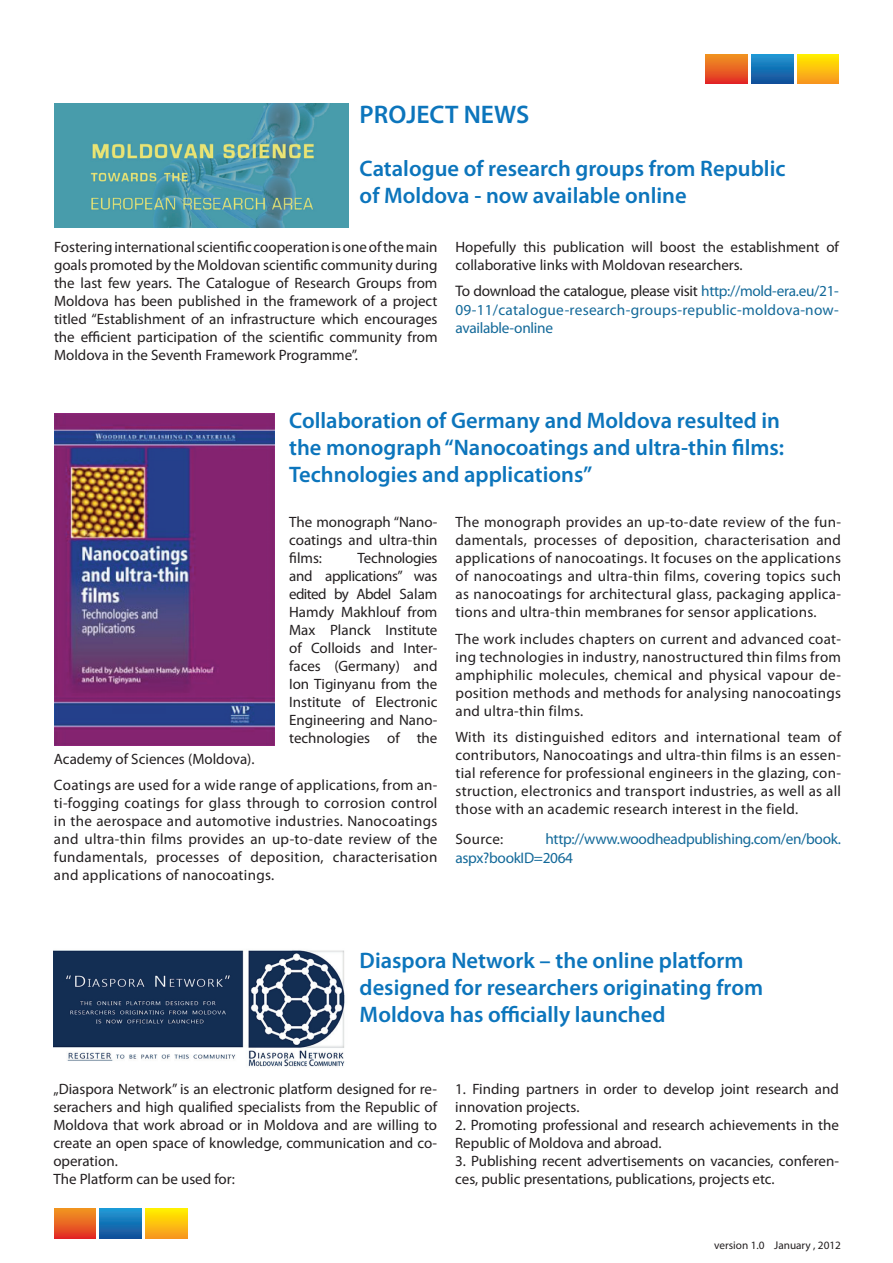
<style>
.page{position:relative;width:893px;height:1263px;background:#fff}
.page>*{position:absolute;margin:0;border:0;box-sizing:border-box;transform-origin:0 0}
.t1{font:600 25.5px "Myriad Pro";color:#0c75bc}
.t2{font:600 22.5px/27px "Myriad Pro";color:#0c75bc}
.t3{font:15.3px/18.3px "Myriad Pro";letter-spacing:-.02em;color:#136999;text-align:justify}
.t4{font:15px/18px "Myriad Pro";color:#231f20;text-align:justify}
.t5{font:15px/26.5px "Myriad Pro";letter-spacing:.02em;color:#231f20}
.t6{font:11.25px "Myriad Pro";color:#231f20}
.s1{color:#231f20}
</style>
<div class="page">
<svg style="left:797px;top:54px;width:42px;height:29px"></svg>
<svg style="left:751px;top:54px;width:42px;height:29px"></svg>
<svg style="left:705px;top:54px;width:42px;height:29px"></svg>
<svg style="left:146px;top:1209px;width:41px;height:29px"></svg>
<svg style="left:100px;top:1209px;width:42px;height:29px"></svg>
<svg style="left:54px;top:1209px;width:42px;height:29px"></svg>
<img style="left:54px;top:104px;width:295px;height:124px">
<img style="left:54px;top:414px;width:220px;height:331px">
<img style="left:53px;top:950px;width:292px;height:117px">
<h1 class="t1" style="left:360px;top:98px;width:171px">PROJECT NEWS</h1>
<h2 class="t2" style="left:360px;top:154px;width:427px">Catalogue of research groups from Republic of Moldova - now available online</h2>
<p class="t4" style="left:54px;top:237px;width:385px">Fostering international scientific cooperation is one of the main goals promoted by the Moldovan scientific community during the last few years. The Catalogue of Research Groups from Moldova has been published in the framework of a project titled “Establishment of an infrastructure which encourages the efficient participation of the scientific community from Moldova in the Seventh Framework Programme”.</p>
<p class="t4" style="left:455px;top:237px;width:385px">Hopefully this publication will boost the establishment of collaborative links with Moldovan researchers.</p>
<p class="t3" style="left:455px;top:282px;width:385px"><span class="s1">To download the catalogue, please visit</span> http://mold-era.eu/21- 09-11/catalogue-research-groups-republic-moldova-now&shy;available-online</p>
<h2 class="t2" style="left:289px;top:406px;width:497px">Collaboration of Germany and Moldova resulted in the monograph “Nanocoatings and ultra-thin films:<br>Technologies and applications”</h2>
<p class="t4" style="left:289px;top:513px;width:150px">The monograph “Nano&shy;coatings and ultra-thin films:</p>
<p class="t4" style="left:455px;top:513px;width:387px">The monograph provides an up-to-date review of the fun&shy;damentals, processes of deposition, characterisation and applications of nanocoatings. It focuses on the applications of nanocoatings and ultra-thin films, covering topics such as nanocoatings for architectural glass, packaging applica&shy;tions and ultra-thin membranes for sensor applications.</p>
<p class="t4" style="left:455px;top:629px;width:387px">The work includes chapters on current and advanced coat&shy;ing technologies in industry, nanostructured thin films from amphiphilic molecules, chemical and physical vapour de&shy;position methods and methods for analysing nanocoatings and ultra-thin films.</p>
<p class="t4" style="left:455px;top:728px;width:387px">With its distinguished editors and international team of contributors, Nanocoatings and ultra-thin films is an essen&shy;tial reference for professional engineers in the glazing, con&shy;struction, electronics and transport industries, as well as all those with an academic research interest in the field.</p>
<p class="t4" style="left:455px;top:830px;width:49px">Source:</p>
<p class="t4" style="left:289px;top:549px;width:150px;text-indent:68px">Technologies and applications” was edited by Abdel Salam Hamdy Makhlouf from Max Planck Institute of Colloids and Inter&shy;faces (Germany) and Ion Tiginyanu from the Institute of Electronic Engineering and Nano&shy;technologies of the</p>
<p class="t5" style="left:54px;top:745px;width:385px">Academy of Sciences (Moldova).<br>Coatings are used for a wide range of applications, from an-</p>
<p class="t4" style="left:54px;top:794px;width:385px">ti-fogging coatings for glass through to corrosion control in the aerospace and automotive industries. Nanocoatings and ultra-thin films provides an up-to-date review of the fundamentals, processes of deposition, characterisation and applications of nanocoatings.</p>
<p class="t3" style="left:455px;top:830px;width:387px;text-indent:90px">http://www.woodheadpublishing.com/en/book. aspx?bookID=2064</p>
<h2 class="t2" style="left:360px;top:946px;width:405px">Diaspora Network – the online platform designed for researchers originating from<br>Moldova has officially launched</h2>
<p class="t4" style="left:53px;top:1080px;width:385px;text-align:left">„Diaspora Network” is an electronic platform designed for re&shy;serachers and high qualified specialists from the Republic of Moldova that work abroad or in Moldova and are willing to create an open space of knowledge, communication and co&shy;operation.<br>The Platform can be used for:</p>
<p class="t4" style="left:455px;top:1080px;width:385px">1. Finding partners in order to develop joint research and innovation projects.</p>
<p class="t4" style="left:455px;top:1116px;width:385px">2. Promoting professional and research achievements in the<br>Republic of Moldova and abroad.</p>
<p class="t4" style="left:455px;top:1152px;width:384px">3. Publishing recent advertisements on vacancies, conferen&shy;ces, public presentations, publications, projects etc.</p>
<p class="t6" style="left:714px;top:1238px;width:128px">version 1.0 January , 2012</p>
</div>
